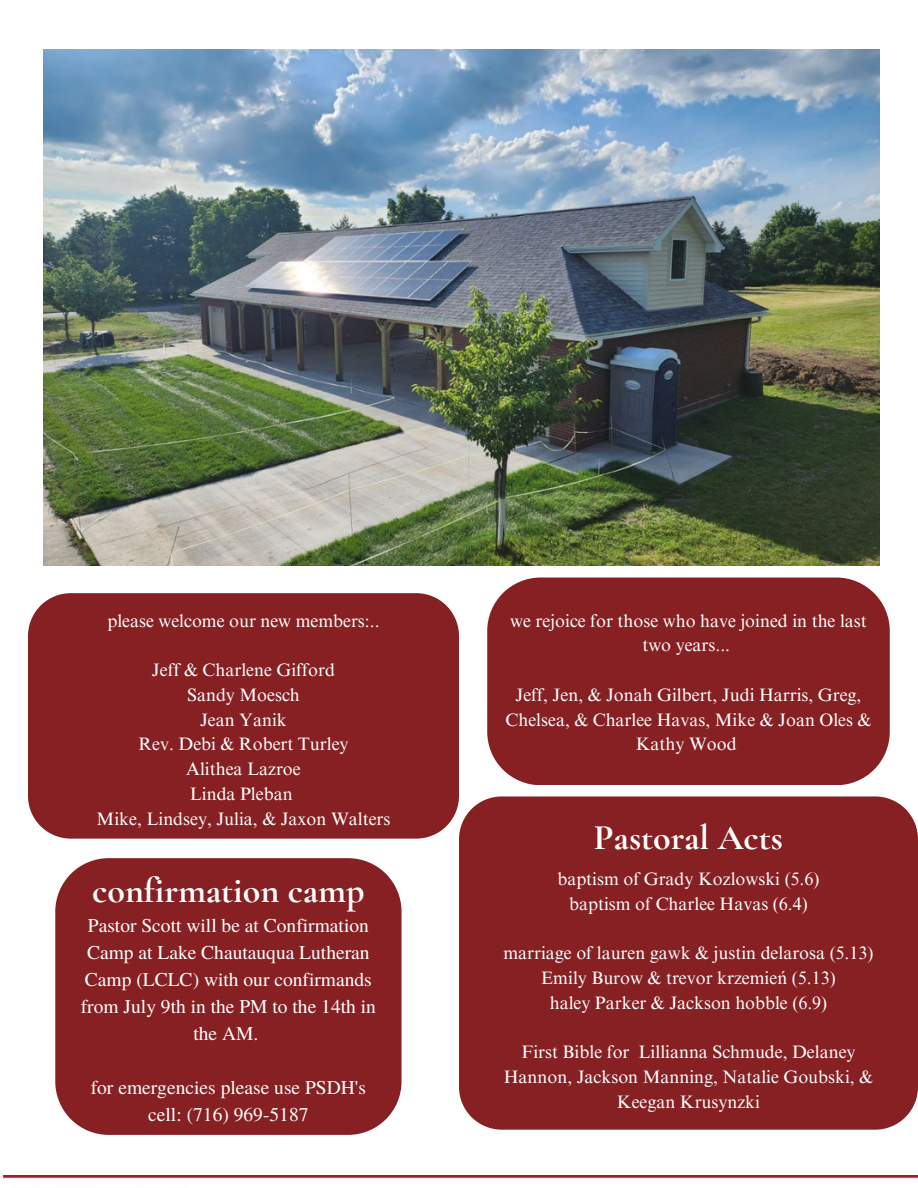
<style>
.page{position:relative;width:918px;height:1188px;background:#fff}
.page>*{position:absolute;margin:0;border:0;box-sizing:border-box;transform-origin:0 0}
.t1{font:700 36px "Cormorant Garamond";color:#fff}
.t2{font:19.5px/27px "Te X Gyre Termes";color:#fff;text-align:center}
.t3{font:18px/24.8px "Times NRMT Pro";color:#fff;text-align:center}
</style>
<div class="page">
<img style="left:2px;top:1176px;width:916px;height:3px">
<div style="left:459px;top:796px;width:459px;height:334px;background:#872023"></div>
<div style="left:55px;top:858px;width:346px;height:277px;background:#872023"></div>
<div style="left:28px;top:593px;width:431px;height:245px;background:#872023"></div>
<img style="left:44px;top:50px;width:836px;height:515px">
<div style="left:487px;top:578px;width:402px;height:207px;background:#872023"></div>
<p class="t3" style="left:107px;top:610px;width:274px">please welcome our new members:..</p>
<p class="t3" style="left:152px;top:660px;width:185px">Jeff &amp; Charlene Gifford</p>
<p class="t3" style="left:187px;top:684px;width:114px">Sandy Moesch</p>
<p class="t3" style="left:200px;top:709px;width:88px">Jean Yanik</p>
<p class="t3" style="left:138px;top:734px;width:212px">Rev. Debi &amp; Robert Turley</p>
<p class="t3" style="left:186px;top:759px;width:116px">Alithea Lazroe</p>
<p class="t3" style="left:190px;top:783px;width:104px">Linda Pleban</p>
<p class="t3" style="left:97px;top:808px;width:295px">Mike, Lindsey, Julia, &amp; Jaxon Walters</p>
<p class="t1" style="left:92px;top:869px;width:274px">confirmation camp</p>
<p class="t2" style="left:81px;top:911px;width:297px">Pastor Scott will be at Confirmation<br>Camp at Lake Chautauqua Lutheran<br>Camp (LCLC) with our confirmands from July 9th in the PM to the 14th in the AM.</p>
<p class="t2" style="left:91px;top:1073px;width:277px">for emergencies please use PSDH's cell: (716) 969-5187</p>
<p class="t3" style="left:510px;top:610px;width:358px">we rejoice for those who have joined in the last two years...</p>
<p class="t3" style="left:506px;top:684px;width:367px">Jeff, Jen, &amp; Jonah Gilbert, Judi Harris, Greg,<br>Chelsea, &amp; Charlee Havas, Mike &amp; Joan Oles &amp;<br>Kathy Wood</p>
<p class="t1" style="left:594px;top:815px;width:191px">Pastoral Acts</p>
<p class="t3" style="left:557px;top:869px;width:264px">baptism of Grady Kozlowski (5.6)</p>
<p class="t3" style="left:569px;top:893px;width:240px">baptism of Charlee Havas (6.4)</p>
<p class="t3" style="left:503px;top:943px;width:372px">marriage of lauren gawk &amp; justin delarosa (5.13)</p>
<p class="t3" style="left:541px;top:968px;width:296px">Emily Burow &amp; trevor krzemień (5.13)</p>
<p class="t3" style="left:550px;top:992px;width:279px">haley Parker &amp; Jackson hobble (6.9)</p>
<p class="t3" style="left:504px;top:1042px;width:371px">First Bible for Lillianna Schmude, Delaney<br>Hannon, Jackson Manning, Natalie Goubski, &amp;<br>Keegan Krusynzki</p>
</div>
